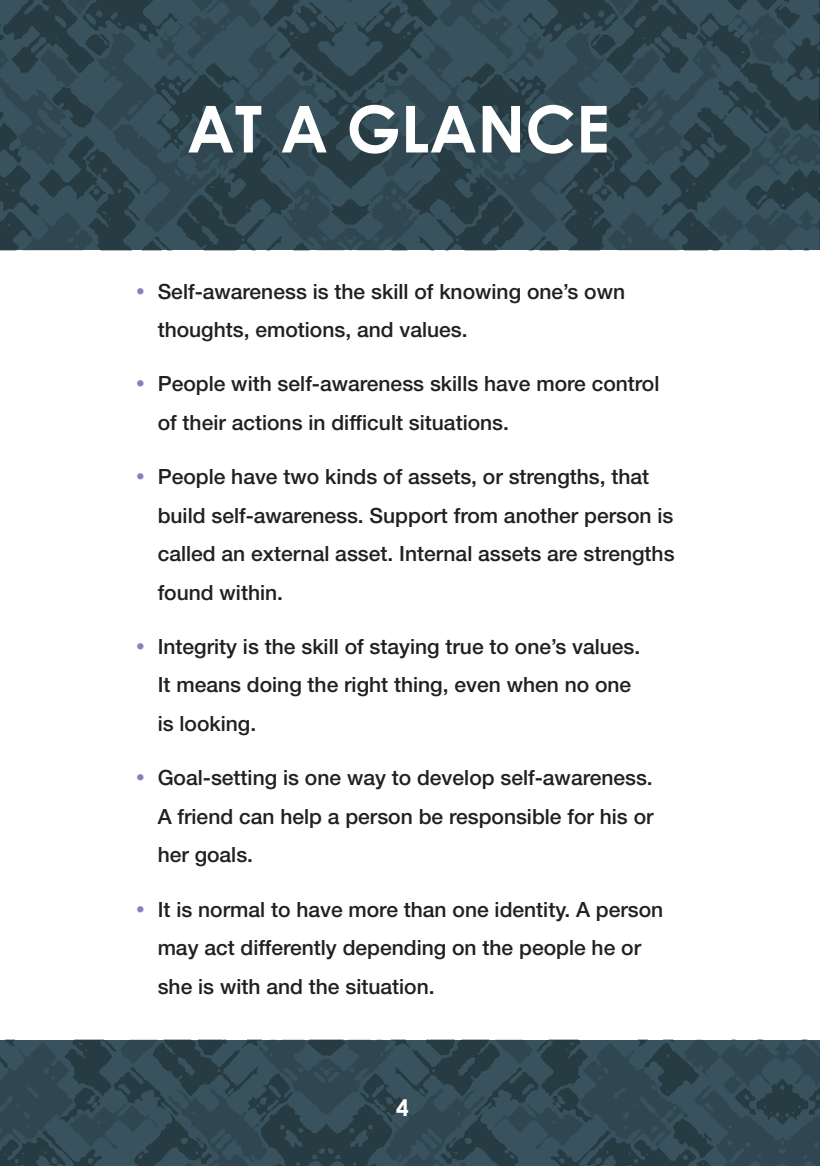
<style>
.page{position:relative;width:820px;height:1166px;background:#fff}
.page>*{position:absolute;margin:0;border:0;box-sizing:border-box;transform-origin:0 0}
.t1{font:700 64.75px "Century Gothic";color:#fff}
.t2{font:700 22.75px "Century Gothic";color:#fff}
.t3{font:500 21px/38.5px "Helvetica Neue LT Std";color:#231f20}
.s1{font-family:"Century Gothic";font-weight:700;color:#8c7ebb}
</style>
<div class="page">
<img style="left:0;top:0;width:819px;height:250px">
<hr style="left:819px;top:0;width:1px;height:250px;background:#38535e">
<img style="left:0;top:1040px;width:819px;height:126px">
<h1 class="t1" style="left:187px;top:88px;width:424px">AT A GLANCE</h1>
<p class="t3" style="left:158px;top:272px;width:468px;text-indent:-24px"><span class="s1">•</span> Self-awareness is the skill of knowing one’s own thoughts, emotions, and values.</p>
<p class="t3" style="left:158px;top:364px;width:503px;text-indent:-24px"><span class="s1">•</span> People with self-awareness skills have more control of their actions in difficult situations.</p>
<p class="t3" style="left:158px;top:457px;width:518px;text-indent:-24px"><span class="s1">•</span> People have two kinds of assets, or strengths, that build self-awareness. Support from another person is called an external asset. Internal assets are strengths found within.</p>
<p class="t3" style="left:158px;top:627px;width:484px;text-indent:-24px"><span class="s1">•</span> Integrity is the skill of staying true to one’s values.<br>It means doing the right thing, even when no one is looking.</p>
<p class="t3" style="left:158px;top:758px;width:497px;text-align:justify;text-indent:-24px"><span class="s1">•</span> Goal-setting is one way to develop self-awareness.<br>A friend can help a person be responsible for his or her goals.</p>
<p class="t3" style="left:158px;top:889px;width:506px;text-indent:-24px"><span class="s1">•</span> It is normal to have more than one identity. A person may act differently depending on the people he or she is with and the situation.</p>
<p class="t2" style="left:396px;top:1093px;width:14px">4</p>
</div>
